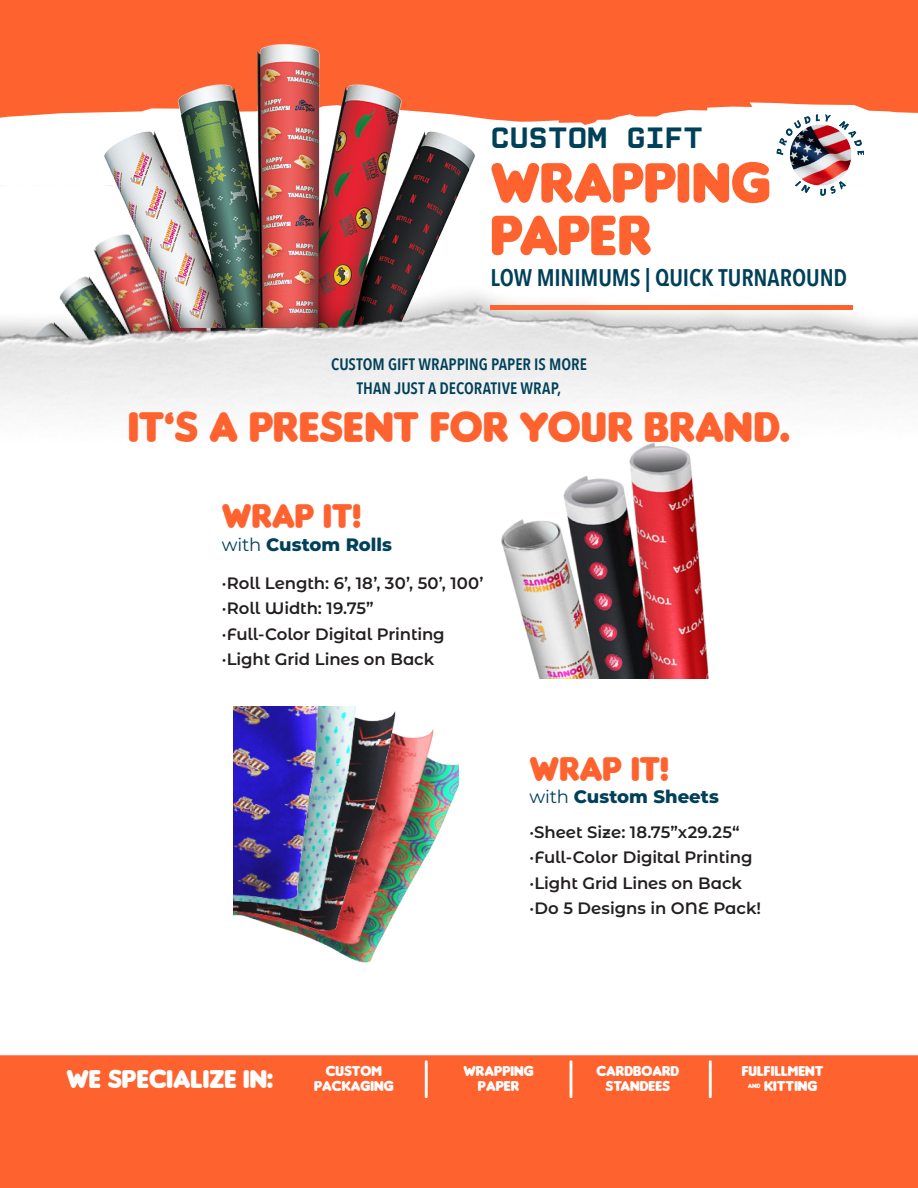
<style>
.page{position:relative;width:918px;height:1188px;background:#fff}
.page>*{position:absolute;margin:0;border:0;box-sizing:border-box;transform-origin:0 0}
.t1{font:60px "Insaniburger";letter-spacing:-.01em;color:#fe622f}
.t2{font:45px "Insaniburger";letter-spacing:-.005em;color:#fe622f}
.t3{font:36px "Insaniburger";color:#fe622f}
.t4{font:700 30px "CP Mono v 07";letter-spacing:-.01em;color:#004059}
.t5{font:27px "Insaniburger";color:#fff}
.t6{font:600 24px "Avenir Next Condensed";letter-spacing:-.005em;color:#004059}
.t7{font:800 18px "Montserrat";color:#004059}
.t8{font:600 16.5px "Montserrat Alternates";letter-spacing:-.005em;color:#231f20}
.t9{font:600 16.5px "Avenir Next Condensed";color:#004059}
.t10{font:15px "Insaniburger";color:#fff}
.s1{font-weight:400}
</style>
<div class="page">
<svg style="left:0;top:0;width:918px;height:125px;fill:#fe622f"></svg>
<img style="left:105px;top:44px;width:371px;height:142px">
<img style="left:0;top:186px;width:918px;height:257px">
<img style="left:776px;top:114px;width:88px;height:82px">
<div style="left:0;top:1055px;width:918px;height:133px;background:#fe622f"></div>
<div style="left:425px;top:1060px;width:3px;height:38px;border:2px solid #fff"></div>
<div style="left:570px;top:1060px;width:2px;height:38px;border:2px solid #fff"></div>
<div style="left:709px;top:1060px;width:3px;height:38px;border:2px solid #fff"></div>
<div style="left:490px;top:305px;width:363px;height:5px;background:#fe622f"></div>
<img style="left:501px;top:443px;width:208px;height:235px">
<img style="left:233px;top:706px;width:226px;height:256px">
<p class="t4" style="left:490px;top:120px;width:214px">CUSTOM GIFT</p>
<p class="t1" style="left:490px;top:149px;width:282px">WRAPPING</p>
<p class="t1" style="left:490px;top:201px;width:131px">PAPER</p>
<p class="t6" style="left:490px;top:257px;width:358px">LOW MINIMUMS | QUICK TURNAROUND</p>
<p class="t9" style="left:331px;top:350px;width:257px">CUSTOM GIFT WRAPPING PAPER IS MORE</p>
<p class="t9" style="left:357px;top:374px;width:206px">THAN JUST A DECORATIVE WRAP,</p>
<p class="t2" style="left:128px;top:401px;width:663px">IT’S A PRESENT FOR YOUR BRAND.</p>
<p class="t3" style="left:222px;top:496px;width:141px">WRAP IT!</p>
<p class="t7" style="left:222px;top:531px;width:172px"><span class="s1">with</span> Custom Rolls</p>
<p class="t8" style="left:222px;top:571px;width:263px">·Roll Length: 6’, 18’, 30’, 50’, 100’</p>
<p class="t8" style="left:222px;top:597px;width:153px">·Roll Width: 19.75”</p>
<p class="t8" style="left:222px;top:622px;width:224px">·Full-Color Digital Printing</p>
<p class="t8" style="left:222px;top:648px;width:214px">·Light Grid Lines on Back</p>
<p class="t3" style="left:530px;top:748px;width:141px">WRAP IT!</p>
<p class="t7" style="left:530px;top:784px;width:191px"><span class="s1">with</span> Custom Sheets</p>
<p class="t8" style="left:530px;top:820px;width:212px">·Sheet Size: 18.75”x29.25“</p>
<p class="t8" style="left:530px;top:845px;width:224px">·Full-Color Digital Printing</p>
<p class="t8" style="left:530px;top:871px;width:214px">·Light Grid Lines on Back</p>
<p class="t8" style="left:530px;top:896px;width:233px">·Do 5 Designs in ONE Pack!</p>
<p class="t5" style="left:67px;top:1064px;width:208px">WE SPECIALIZE IN:</p>
<p class="t10" style="left:326px;top:1063px;width:20px">CUSTOM</p>
<p class="t10" style="left:314px;top:1078px;width:81px">PACKAGING</p>
<p class="t10" style="left:464px;top:1063px;width:72px">WRAPPING</p>
<p class="t10" style="left:478px;top:1078px;width:35px">PAPER</p>
<p class="t10" style="left:596px;top:1063px;width:85px">CARDBOARD</p>
<p class="t10" style="left:606px;top:1078px;width:10px">STAN</p>
<p class="t10" style="left:640px;top:1078px;width:31px">DEES</p>
<p class="t10" style="left:742px;top:1063px;width:37px">FULFILLM</p>
<p class="t10" style="left:798px;top:1063px;width:17px">ENT</p>
<p class="t10" style="left:748px;top:1078px;width:25px">&amp; KITTING</p>
</div>
